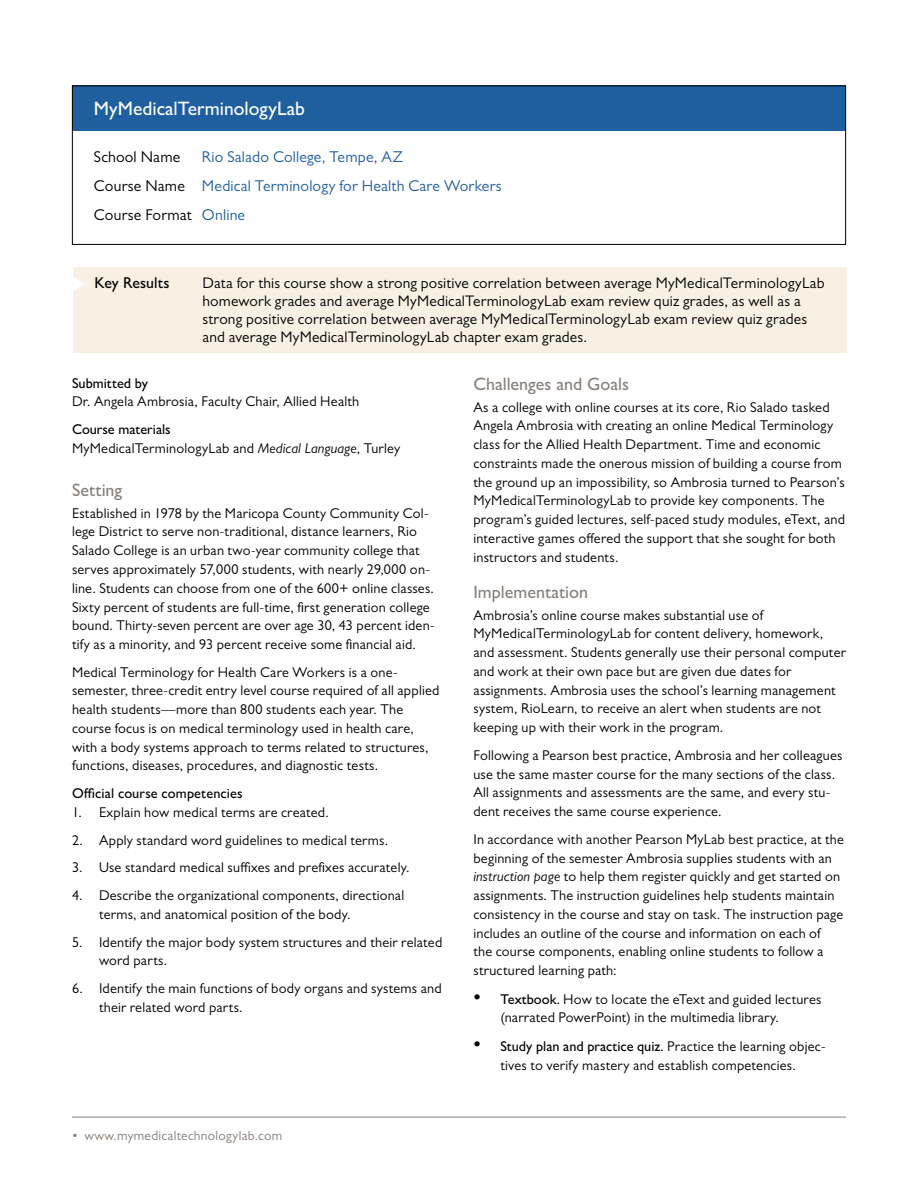
<style>
.page{position:relative;width:918px;height:1188px;background:#fff}
.page>*{position:absolute;margin:0;border:0;box-sizing:border-box;transform-origin:0 0}
.t1{font:500 19.5px "Gill Sans MT Pro";color:#fff}
.t2{font:500 18px "Gill Sans MT Pro";color:#877f7a}
.t3{font:15.75px/29.2px "Gill Sans MT Pro";letter-spacing:.01em;color:#205f9f}
.t4{font:15.75px "Gill Sans MT Pro";letter-spacing:.01em;color:#000}
.t5{font:500 15.75px "Gill Sans MT Pro";color:#000}
.t6{font:15.3px/18px "Gill Sans MT Pro";letter-spacing:.01em;color:#000}
.t7{font:14.25px/18.8px "Gill Sans MT Pro";letter-spacing:.015em;color:#000}
.t8{font:500 14.25px "Gill Sans MT Pro";letter-spacing:.005em;color:#000}
.t9{font:13.5px "Gill Sans MT Pro";letter-spacing:.02em;color:#877f7a}
.s1{color:#000}
.s2{font-weight:500}
.s3{font-style:italic}
.s4{font-weight:500;font-size:21px}
</style>
<div class="page">
<hr style="left:72px;top:1117px;width:774px;height:1px;background:#877f7a">
<div style="left:72px;top:86px;width:774px;height:45px;background:#205f9f"></div>
<div style="left:72px;top:86px;width:774px;height:159px;border:1px solid #000"></div>
<div style="left:73px;top:268px;width:774px;height:85px;background:#f8f0e2"></div>
<h1 class="t1" style="left:94px;top:97px;width:213px">MyMedicalTerminologyLab</h1>
<p class="t4" style="left:94px;top:147px;width:88px">School Name</p>
<p class="t3" style="left:94px;top:142px;width:409px;text-indent:108px">Rio Salado College, Tempe, AZ<br><span class="s1">Course Name</span> Medical Terminology for Health Care Workers<br><span class="s1">Course Format</span> Online</p>
<p class="t5" style="left:95px;top:273px;width:77px">Key Results</p>
<p class="t6" style="left:203px;top:273px;width:624px">Data for this course show a strong positive correlation between average MyMedicalTerminologyLab homework grades and average MyMedicalTerminologyLab exam review quiz grades, as well as a strong positive correlation between average MyMedicalTerminologyLab exam review quiz grades and average MyMedicalTerminologyLab chapter exam grades.</p>
<p class="t8" style="left:72px;top:374px;width:77px">Submitted by</p>
<p class="t7" style="left:72px;top:392px;width:289px">Dr. Angela Ambrosia, Faculty Chair, Allied Health</p>
<p class="t7" style="left:72px;top:420px;width:330px"><span class="s2">Course materials<br></span>MyMedicalTerminologyLab and <span class="s3">Medical Language</span>, Turley</p>
<p class="t2" style="left:72px;top:480px;width:52px">Setting</p>
<p class="t7" style="left:72px;top:503px;width:364px">Established in 1978 by the Maricopa County Community Col&shy;lege District to serve non-traditional, distance learners, Rio Salado College is an urban two-year community college that serves approximately 57,000 students, with nearly 29,000 on&shy;line. Students can choose from one of the 600+ online classes.<br>Sixty percent of students are full-time, first generation college bound. Thirty-seven percent are over age 30, 43 percent iden&shy;tify as a minority, and 93 percent receive some financial aid.</p>
<p class="t7" style="left:72px;top:662px;width:369px">Medical Terminology for Health Care Workers is a one&shy;semester, three-credit entry level course required of all applied health students—more than 800 students each year. The course focus is on medical terminology used in health care, with a body systems approach to terms related to structures, functions, diseases, procedures, and diagnostic tests.</p>
<p class="t8" style="left:72px;top:785px;width:172px">Official course competencies</p>
<p class="t7" style="left:72px;top:803px;width:258px">1. Explain how medical terms are created.</p>
<p class="t7" style="left:72px;top:830px;width:318px">2. Apply standard word guidelines to medical terms.</p>
<p class="t7" style="left:72px;top:858px;width:339px">3. Use standard medical suffixes and prefixes accurately.</p>
<p class="t7" style="left:99px;top:886px;width:307px;text-indent:-27px">4. Describe the organizational components, directional terms, and anatomical position of the body.</p>
<p class="t7" style="left:99px;top:932px;width:345px;text-indent:-27px">5. Identify the major body system structures and their related word parts.</p>
<p class="t7" style="left:99px;top:979px;width:344px;text-indent:-27px">6. Identify the main functions of body organs and systems and their related word parts.</p>
<p class="t9" style="left:72px;top:1127px;width:212px">• www.mymedicaltechnologylab.com</p>
<p class="t2" style="left:473px;top:374px;width:157px">Challenges and Goals</p>
<p class="t7" style="left:473px;top:397px;width:373px">As a college with online courses at its core, Rio Salado tasked Angela Ambrosia with creating an online Medical Terminology class for the Allied Health Department. Time and economic constraints made the onerous mission of building a course from the ground up an impossibility, so Ambrosia turned to Pearson’s MyMedicalTerminologyLab to provide key components. The program’s guided lectures, self-paced study modules, eText, and interactive games offered the support that she sought for both instructors and students.</p>
<p class="t2" style="left:473px;top:582px;width:116px">Implementation</p>
<p class="t7" style="left:473px;top:605px;width:374px">Ambrosia’s online course makes substantial use of MyMedicalTerminologyLab for content delivery, homework, and assessment. Students generally use their personal computer and work at their own pace but are given due dates for assignments. Ambrosia uses the school’s learning management system, RioLearn, to receive an alert when students are not keeping up with their work in the program.</p>
<p class="t7" style="left:473px;top:746px;width:371px">Following a Pearson best practice, Ambrosia and her colleagues use the same master course for the many sections of the class.<br>All assignments and assessments are the same, and every stu&shy;dent receives the same course experience.</p>
<p class="t7" style="left:473px;top:830px;width:372px">In accordance with another Pearson MyLab best practice, at the beginning of the semester Ambrosia supplies students with an <span class="s3">instruction page</span> to help them register quickly and get started on assignments. The instruction guidelines help students maintain consistency in the course and stay on task. The instruction page includes an outline of the course and information on each of<br>the course components, enabling online students to follow a structured learning path:</p>
<p class="t7" style="left:500px;top:989px;width:323px;text-indent:-27px"><span class="s4">•</span> <span class="s2">Textbook.</span> How to locate the eText and guided lectures (narrated PowerPoint) in the multimedia library.</p>
<p class="t7" style="left:473px;top:1036px;width:354px;text-align:center"><span class="s4">•</span> <span class="s2">Study plan and practice quiz.</span> Practice the learning objec&shy;tives to verify mastery and establish competencies.</p>
</div>
